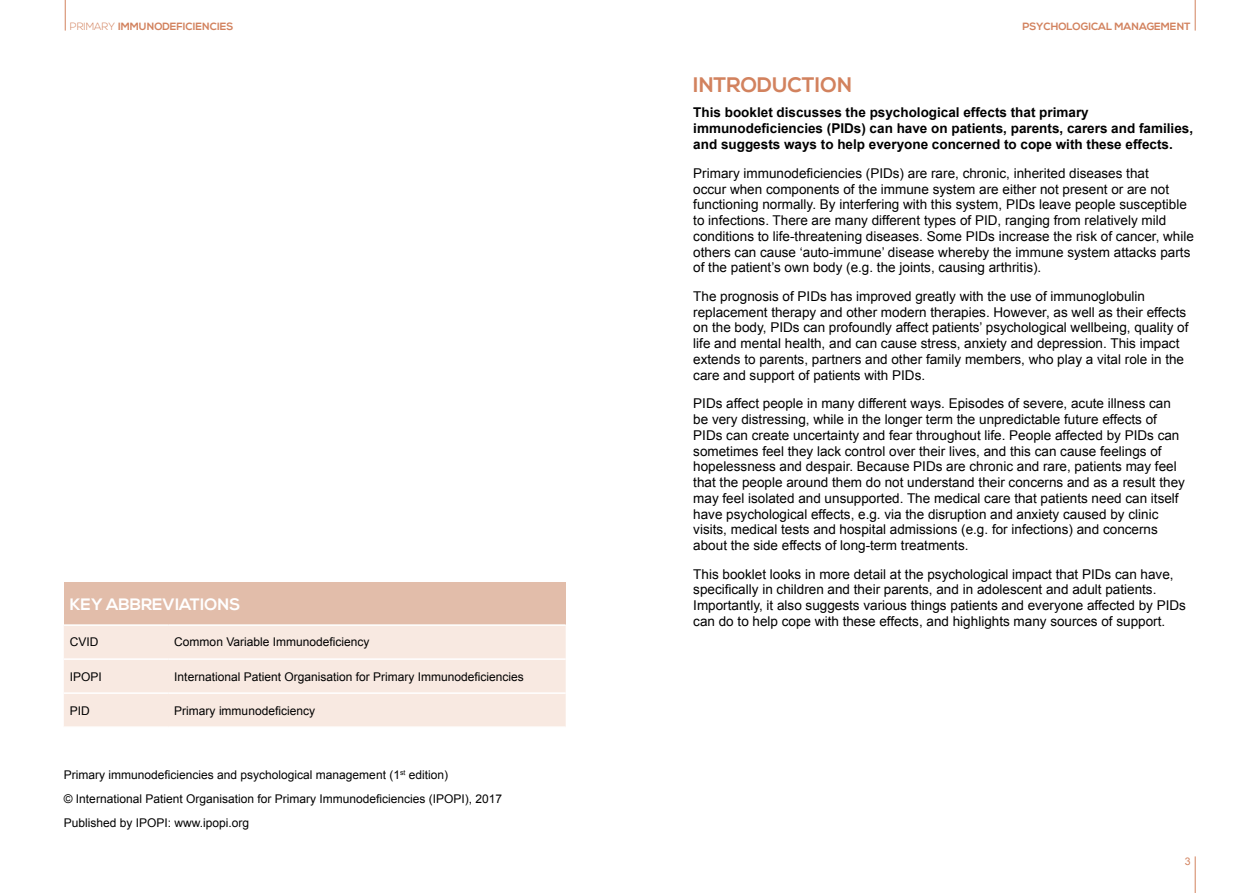
<style>
.page{position:relative;width:1259px;height:893px;background:#fff}
.page>*{position:absolute;margin:0;border:0;box-sizing:border-box;transform-origin:0 0}
.t1{font:700 21px "Nexa";color:#d2825e}
.t2{font:700 16.5px "Nexa";color:#fff}
.t3{font:13.5px/15.8px "Arial";color:#000}
.t4{font:700 13.5px/16.2px "Arial";color:#000}
.t5{font:12px/24.2px "Arial";color:#000}
.t6{font:700 10.5px "Nexa";color:#d2825e}
.t7{font:10.5px "Arial";color:#d2825e}
.s1{font-weight:300}
</style>
<div class="page">
<hr style="left:1194px;top:856px;width:1px;height:37px;background:#d2825e">
<hr style="left:1194px;top:0;width:1px;height:31px;background:#d2825e">
<hr style="left:65px;top:0;width:1px;height:31px;background:#d2825e">
<div style="left:64px;top:583px;width:502px;height:42px;background:#e2bdaa"></div>
<div style="left:64px;top:626px;width:502px;height:100px;background:#f8e9e1"></div>
<hr style="left:64px;top:658px;width:104px;height:2px;background:#fff">
<hr style="left:168px;top:658px;width:398px;height:2px;background:#fff">
<hr style="left:64px;top:692px;width:104px;height:2px;background:#fff">
<hr style="left:168px;top:692px;width:398px;height:2px;background:#fff">
<hr style="left:64px;top:624px;width:104px;height:2px;background:#fff">
<hr style="left:168px;top:624px;width:398px;height:2px;background:#fff">
<p class="t6" style="left:70px;top:20px;width:165px"><span class="s1">PRIMARY</span> IMMUNODEFICIENCIES</p>
<p class="t6" style="left:1022px;top:20px;width:170px">PSYCHOLOGICAL MANAGEMENT</p>
<p class="t2" style="left:70px;top:595px;width:172px">KEY ABBREVIATIONS</p>
<p class="t5" style="left:70px;top:630px;width:30px">CVID</p>
<p class="t5" style="left:174px;top:630px;width:197px">Common Variable Immunodeficiency</p>
<p class="t5" style="left:70px;top:664px;width:34px">IPOPI</p>
<p class="t5" style="left:174px;top:664px;width:351px">International Patient Organisation for Primary Immunodeficiencies</p>
<p class="t5" style="left:70px;top:698px;width:22px">PID</p>
<p class="t5" style="left:174px;top:698px;width:142px">Primary immunodeficiency</p>
<p class="t5" style="left:64px;top:763px;width:440px">Primary immunodeficiencies and psychological management (1<sup>st</sup> edition)<br>© International Patient Organisation for Primary Immunodeficiencies (IPOPI), 2017<br>Published by IPOPI: www.ipopi.org</p>
<h1 class="t1" style="left:693px;top:73px;width:160px">INTRODUCTION</h1>
<p class="t4" style="left:693px;top:105px;width:501px">This booklet discusses the psychological effects that primary immunodeficiencies (PIDs) can have on patients, parents, carers and families, and suggests ways to help everyone concerned to cope with these effects.</p>
<p class="t3" style="left:693px;top:165px;width:502px">Primary immunodeficiencies (PIDs) are rare, chronic, inherited diseases that<br>occur when components of the immune system are either not present or are not functioning normally. By interfering with this system, PIDs leave people susceptible to infections. There are many different types of PID, ranging from relatively mild conditions to life-threatening diseases. Some PIDs increase the risk of cancer, while others can cause ‘auto-immune’ disease whereby the immune system attacks parts of the patient’s own body (e.g. the joints, causing arthritis).</p>
<p class="t3" style="left:693px;top:288px;width:497px">The prognosis of PIDs has improved greatly with the use of immunoglobulin replacement therapy and other modern therapies. However, as well as their effects on the body, PIDs can profoundly affect patients’ psychological wellbeing, quality of life and mental health, and can cause stress, anxiety and depression. This impact extends to parents, partners and other family members, who play a vital role in the care and support of patients with PIDs.</p>
<p class="t3" style="left:693px;top:396px;width:493px">PIDs affect people in many different ways. Episodes of severe, acute illness can be very distressing, while in the longer term the unpredictable future effects of PIDs can create uncertainty and fear throughout life. People affected by PIDs can sometimes feel they lack control over their lives, and this can cause feelings of hopelessness and despair. Because PIDs are chronic and rare, patients may feel that the people around them do not understand their concerns and as a result they may feel isolated and unsupported. The medical care that patients need can itself have psychological effects, e.g. via the disruption and anxiety caused by clinic visits, medical tests and hospital admissions (e.g. for infections) and concerns about the side effects of long-term treatments.</p>
<p class="t3" style="left:693px;top:566px;width:494px">This booklet looks in more detail at the psychological impact that PIDs can have, specifically in children and their parents, and in adolescent and adult patients.<br>Importantly, it also suggests various things patients and everyone affected by PIDs can do to help cope with these effects, and highlights many sources of support.</p>
<p class="t7" style="left:1184px;top:855px;width:7px">3</p>
</div>
